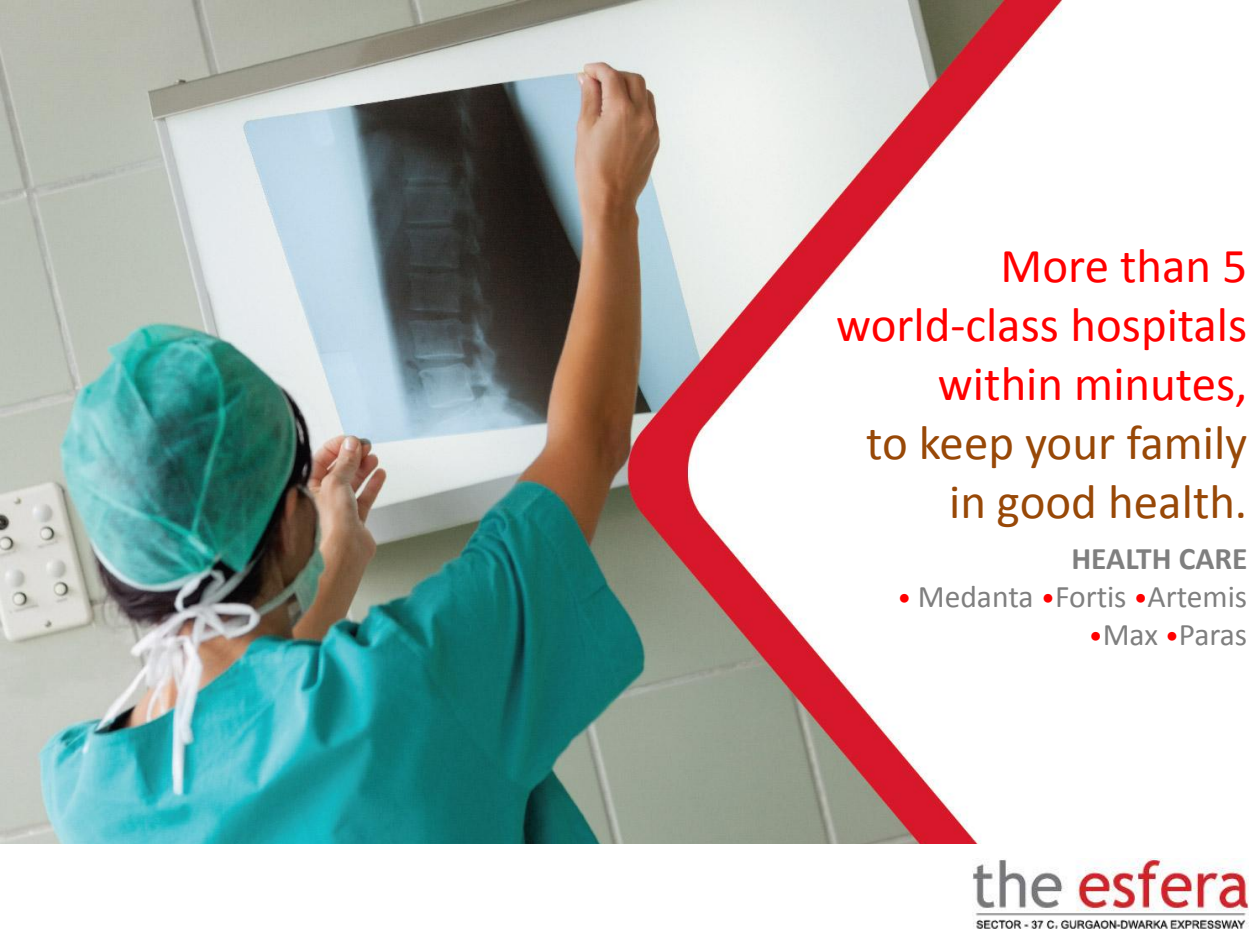
<style>
.page{position:relative;width:1260px;height:945px;background:#fff}
.page>*{position:absolute;margin:0;border:0;box-sizing:border-box;transform-origin:0 0}
.t1{font:49px/58.8px "Calibri";color:#f00;text-align:right}
.t2{font:49px/58.8px "Calibri";color:#984807;text-align:right}
.t3{font:31.5px "Calibri";color:#7f7f7f}
.t4{font:700 31.5px "Calibri";color:#7f7f7f}
.s1{font-size:28px;color:#f00}
</style>
<div class="page">
<img style="left:0;top:0;width:1062px;height:844px">
<img style="left:972px;top:859px;width:277px;height:70px">
<p class="t1" style="left:836px;top:237px;width:413px">More than 5 world-class hospitals within minutes,</p>
<p class="t2" style="left:866px;top:413px;width:383px">to keep your family in good health.</p>
<p class="t4" style="left:1071px;top:539px;width:178px">HEALTH CARE</p>
<p class="t3" style="left:897px;top:577px;width:351px"><span class="s1">•</span> Medanta <span class="s1">•</span>Fortis <span class="s1">•</span>Artemis</p>
<p class="t3" style="left:1089px;top:615px;width:160px"><span class="s1">•</span>Max <span class="s1">•</span>Paras</p>
</div>
